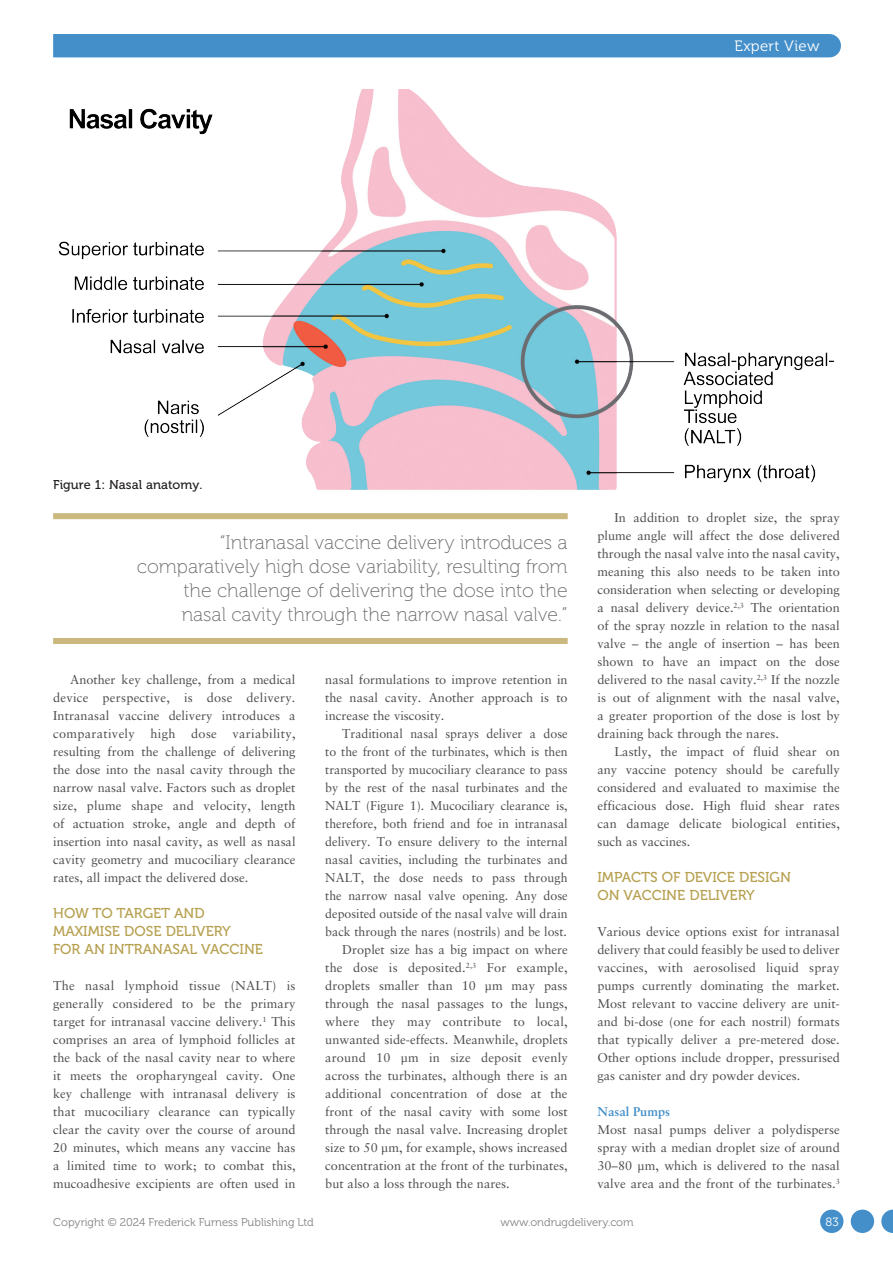
<style>
.page{position:relative;width:893px;height:1263px;background:#fff}
.page>*{position:absolute;margin:0;border:0;box-sizing:border-box;transform-origin:0 0}
.MF_pullquote{font:19.5px/24px "Museo 100";color:#6c6d70;text-align:right}
.t1{font:15px "Museo 300";letter-spacing:.025em;color:#fff}
.MF_Xhead{font:14.25px/18px "Museo 500";color:#b6a04f}
.MF_body{font:12.75px/18px "Sabon LT Std";color:#4b4c4d;text-align:justify}
.MF_body_no_indent{font:12.75px/18px "Sabon LT Std";color:#4b4c4d;text-align:justify}
.MF_Captions{font:12.75px "Museo 500";letter-spacing:.005em;color:#231f20}
.MF_subhead{font:700 12.75px "Sabon LT Std";color:#448fc9}
.t2{font:12px "Museo 300";color:#fff}
.t3{font:11.25px "Museo 300";color:#808285}
</style>
<div class="page">
<div style="left:53px;top:513px;width:515px;height:6px;background:#cab87e"></div>
<div style="left:53px;top:638px;width:515px;height:6px;background:#cab87e"></div>
<div style="left:53px;top:34px;width:788px;height:23px;background:#448fc9"></div>
<img style="left:58px;top:89px;width:776px;height:401px">
<svg style="left:881px;top:1209px;width:12px;height:24px"></svg>
<div style="left:851px;top:1209px;width:23px;height:24px;background:#448fc9;border-radius:50%"></div>
<div style="left:820px;top:1209px;width:23px;height:24px;background:#448fc9;border-radius:50%"></div>
<p class="t1" style="left:735px;top:37px;width:87px">Expert View</p>
<p class="MF_Captions" style="left:53px;top:478px;width:151px">Figure 1: Nasal anatomy.</p>
<p class="MF_pullquote" style="left:137px;top:531px;width:432px">“Intranasal vaccine delivery introduces a comparatively high dose variability, resulting from the challenge of delivering the dose into the nasal cavity through the narrow nasal valve.”</p>
<p class="MF_body" style="left:53px;top:670px;width:244px;text-indent:17px">Another key challenge, from a medical device perspective, is dose delivery.<br>Intranasal vaccine delivery introduces a comparatively high dose variability, resulting from the challenge of delivering the dose into the nasal cavity through the narrow nasal valve. Factors such as droplet size, plume shape and velocity, length of actuation stroke, angle and depth of insertion into nasal cavity, as well as nasal cavity geometry and mucociliary clearance rates, all impact the delivered dose.</p>
<p class="MF_Xhead" style="left:53px;top:904px;width:211px">HOW TO TARGET AND<br>MAXIMISE DOSE DELIVERY<br>FOR AN INTRANASAL VACCINE</p>
<p class="MF_body_no_indent" style="left:53px;top:976px;width:244px">The nasal lymphoid tissue (NALT) is generally considered to be the primary target for intranasal vaccine delivery.<sup>1</sup> This comprises an area of lymphoid follicles at the back of the nasal cavity near to where it meets the oropharyngeal cavity. One key challenge with intranasal delivery is that mucociliary clearance can typically clear the cavity over the course of around 20 minutes, which means any vaccine has a limited time to work; to combat this, mucoadhesive excipients are often used in</p>
<p class="MF_body_no_indent" style="left:325px;top:670px;width:244px">nasal formulations to improve retention in the nasal cavity. Another approach is to increase the viscosity.</p>
<p class="MF_body" style="left:325px;top:724px;width:244px;text-indent:17px">Traditional nasal sprays deliver a dose to the front of the turbinates, which is then transported by mucociliary clearance to pass by the rest of the nasal turbinates and the NALT (Figure 1). Mucociliary clearance is, therefore, both friend and foe in intranasal delivery. To ensure delivery to the internal nasal cavities, including the turbinates and NALT, the dose needs to pass through the narrow nasal valve opening. Any dose deposited outside of the nasal valve will drain back through the nares (nostrils) and be lost.</p>
<p class="MF_body" style="left:325px;top:940px;width:244px;text-indent:17px">Droplet size has a big impact on where the dose is deposited.<sup>2,3</sup> For example, droplets smaller than 10 µm may pass through the nasal passages to the lungs, where they may contribute to local, unwanted side-effects. Meanwhile, droplets around 10 µm in size deposit evenly across the turbinates, although there is an additional concentration of dose at the front of the nasal cavity with some lost through the nasal valve. Increasing droplet size to 50 µm, for example, shows increased concentration at the front of the turbinates, but also a loss through the nares.</p>
<p class="MF_body" style="left:597px;top:508px;width:244px;text-indent:17px">In addition to droplet size, the spray plume angle will affect the dose delivered through the nasal valve into the nasal cavity, meaning this also needs to be taken into consideration when selecting or developing a nasal delivery device.<sup>2,3</sup> The orientation of the spray nozzle in relation to the nasal valve – the angle of insertion – has been shown to have an impact on the dose delivered to the nasal cavity.<sup>2,3</sup> If the nozzle is out of alignment with the nasal valve, a greater proportion of the dose is lost by draining back through the nares.</p>
<p class="MF_body" style="left:597px;top:742px;width:244px;text-indent:17px">Lastly, the impact of fluid shear on any vaccine potency should be carefully considered and evaluated to maximise the efficacious dose. High fluid shear rates can damage delicate biological entities, such as vaccines.</p>
<p class="MF_Xhead" style="left:597px;top:868px;width:195px">IMPACTS OF DEVICE DESIGN<br>ON VACCINE DELIVERY</p>
<p class="MF_body_no_indent" style="left:597px;top:922px;width:244px">Various device options exist for intranasal delivery that could feasibly be used to deliver vaccines, with aerosolised liquid spray pumps currently dominating the market.<br>Most relevant to vaccine delivery are unit&shy;and bi-dose (one for each nostril) formats that typically deliver a pre-metered dose.<br>Other options include dropper, pressurised gas canister and dry powder devices.</p>
<p class="MF_subhead" style="left:597px;top:1104px;width:74px">Nasal Pumps</p>
<p class="MF_body_no_indent" style="left:597px;top:1120px;width:244px">Most nasal pumps deliver a polydisperse spray with a median droplet size of around 30–80 µm, which is delivered to the nasal valve area and the front of the turbinates.<sup>3</sup></p>
<p class="t3" style="left:53px;top:1216px;width:262px">Copyright © 2024 Frederick Furness Publishing Ltd</p>
<p class="t3" style="left:500px;top:1216px;width:135px">www.ondrugdelivery.com</p>
<p class="t2" style="left:825px;top:1215px;width:15px">83</p>
</div>
